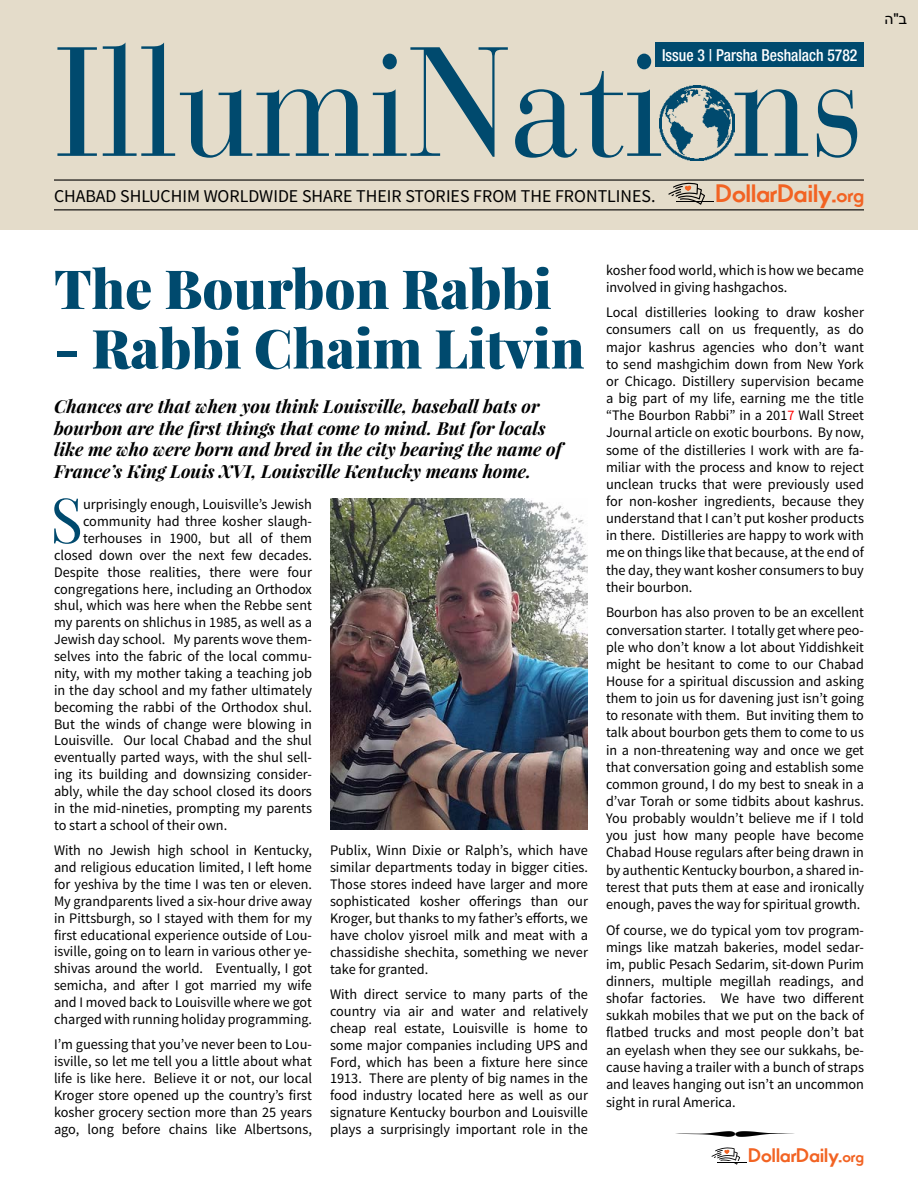
<style>
.page{position:relative;width:918px;height:1188px;background:#fff}
.page>*{position:absolute;margin:0;border:0;box-sizing:border-box;transform-origin:0 0}
.t1{font:154.2px "Bauer Bodoni Std";color:#004a6e;scale:.9 1}
.Body{font:62.25px "Playfair Display";color:#004a6e}
.t2{font:900 54px "Playfair Display";color:#004a6e}
.t3{font:700 24px "Movement";letter-spacing:-.005em;color:#f26323}
.t4{font:700 18.6px "Movement";letter-spacing:-.005em;color:#f26323}
.Intro{font:italic 700 18px/21.6px "Playfair Display";color:#000}
.t5{font:18px "Source Sans Pro";color:#000}
.t6{font:500 condensed 16.5px "Helvetica Neue LT Std";color:#fff;scale:.95 1}
.t7{font:15px "Arial";color:#000}
.Body-2{font:14.55px/17.1px "Source Sans Pro";color:#000;text-align:justify}
.s1{color:#e4dcca}
.s2{font-size:19.05px}
.s3{color:#f00}
.s4{font-size:14.85px}
</style>
<div class="page">
<div style="left:0;top:0;width:918px;height:230px;background:#e4dcca"></div>
<hr style="left:54px;top:179px;width:810px;height:2px;background:#000">
<hr style="left:54px;top:209px;width:810px;height:1px;background:#000">
<div style="left:656px;top:43px;width:208px;height:24px;background:#004a6e"></div>
<svg style="left:668px;top:183px;width:37px;height:22px"></svg>
<hr style="left:676px;top:201px;width:37px;height:1px;background:#000">
<img style="left:660px;top:85px;width:75px;height:76px">
<svg style="left:712px;top:1147px;width:28px;height:18px"></svg>
<hr style="left:717px;top:1161px;width:30px;height:1px;background:#fff">
<hr style="left:717px;top:1162px;width:30px;height:1px;background:#000">
<img style="left:330px;top:498px;width:258px;height:332px">
<p class="t1" style="left:54px;top:11px;width:902px">IllumiNati<span class="s1">o</span>ns</p>
<p class="t5" style="left:54px;top:185px;width:603px">CHABAD SHLUCHIM WORLDWIDE SHARE THEIR STORIES FROM THE FRONTLINES.</p>
<p class="t6" style="left:662px;top:45px;width:207px">Issue 3 | Parsha Beshalach 5782</p>
<p class="t3" style="left:716px;top:178px;width:150px">DollarDaily.<span class="s2">org</span></p>
<p class="t7" style="left:884px;top:9px;width:24px">ה ב"</p>
<p class="t2" style="left:54px;top:254px;width:499px">The Bourbon Rabbi</p>
<p class="t2" style="left:54px;top:314px;width:532px">- Rabbi Chaim Litvin</p>
<p class="Intro" style="left:54px;top:395px;width:509px">Chances are that when you think Louisville, baseball bats or bourbon are the first things that come to mind. But for locals like me who were born and bred in the city bearing the name of France’s King Louis XVI, Louisville Kentucky means home.</p>
<p class="Body" style="left:50px;top:481px;width:34px">S</p>
<p class="Body-2" style="left:83px;top:496px;width:230px">urprisingly enough, Louisville’s Jewish</p>
<p class="Body-2" style="left:83px;top:513px;width:230px">community had three kosher slaugh-</p>
<p class="Body-2" style="left:83px;top:530px;width:230px">terhouses in 1900, but all of them</p>
<p class="Body-2" style="left:54px;top:547px;width:260px">closed down over the next few decades.</p>
<p class="Body-2" style="left:54px;top:564px;width:259px">Despite those realities, there were four</p>
<p class="Body-2" style="left:54px;top:580px;width:260px">congregations here, including an Orthodox</p>
<p class="Body-2" style="left:54px;top:597px;width:259px">shul, which was here when the Rebbe sent</p>
<p class="Body-2" style="left:54px;top:614px;width:260px">my parents on shlichus in 1985, as well as a</p>
<p class="Body-2" style="left:54px;top:631px;width:260px">Jewish day school. My parents wove them-</p>
<p class="Body-2" style="left:54px;top:648px;width:260px">selves into the fabric of the local commu-</p>
<p class="Body-2" style="left:54px;top:665px;width:260px">nity, with my mother taking a teaching job</p>
<p class="Body-2" style="left:54px;top:682px;width:260px">in the day school and my father ultimately</p>
<p class="Body-2" style="left:54px;top:699px;width:260px">becoming the rabbi of the Orthodox shul.</p>
<p class="Body-2" style="left:54px;top:715px;width:259px">But the winds of change were blowing in</p>
<p class="Body-2" style="left:54px;top:732px;width:259px">Louisville. Our local Chabad and the shul</p>
<p class="Body-2" style="left:54px;top:749px;width:260px">eventually parted ways, with the shul sell-</p>
<p class="Body-2" style="left:54px;top:766px;width:260px">ing its building and downsizing consider-</p>
<p class="Body-2" style="left:54px;top:783px;width:259px">ably, while the day school closed its doors</p>
<p class="Body-2" style="left:54px;top:800px;width:259px">in the mid-nineties, prompting my parents</p>
<p class="Body-2" style="left:54px;top:817px;width:175px">to start a school of their own.</p>
<p class="Body-2" style="left:54px;top:842px;width:260px">With no Jewish high school in Kentucky, and religious education limited, I left home for yeshiva by the time I was ten or eleven.<br>My grandparents lived a six-hour drive away in Pittsburgh, so I stayed with them for my first educational experience outside of Lou&shy;isville, going on to learn in various other ye&shy;shivas around the world. Eventually, I got semicha, and after I got married my wife and I moved back to Louisville where we got charged with running holiday programming.</p>
<p class="Body-2" style="left:54px;top:1036px;width:260px">I’m guessing that you’ve never been to Lou&shy;isville, so let me tell you a little about what life is like here. Believe it or not, our local Kroger store opened up the country’s first kosher grocery section more than 25 years ago, long before chains like Albertsons,</p>
<p class="Body-2" style="left:330px;top:843px;width:260px">Publix, Winn Dixie or Ralph’s, which have similar departments today in bigger cities.<br>Those stores indeed have larger and more sophisticated kosher offerings than our Kroger, but thanks to my father’s efforts, we have cholov yisroel milk and meat with a chassidishe shechita, something we never take for granted.</p>
<p class="Body-2" style="left:330px;top:986px;width:260px">With direct service to many parts of the country via air and water and relatively cheap real estate, Louisville is home to some major companies including UPS and Ford, which has been a fixture here since 1913. There are plenty of big names in the food industry located here as well as our signature Kentucky bourbon and Louisville plays a surprisingly important role in the</p>
<p class="Body-2" style="left:606px;top:261px;width:260px">kosher food world, which is how we became involved in giving hashgachos.</p>
<p class="Body-2" style="left:606px;top:304px;width:260px">Local distilleries looking to draw kosher consumers call on us frequently, as do major kashrus agencies who don’t want to send mashgichim down from New York or Chicago. Distillery supervision became a big part of my life, earning me the title “The Bourbon Rabbi” in a 201<span class="s3">7</span> Wall Street Journal article on exotic bourbons. By now, some of the distilleries I work with are fa&shy;miliar with the process and know to reject unclean trucks that were previously used for non-kosher ingredients, because they understand that I can’t put kosher products in there. Distilleries are happy to work with me on things like that because, at the end of the day, they want kosher consumers to buy their bourbon.</p>
<p class="Body-2" style="left:606px;top:604px;width:260px">Bourbon has also proven to be an excellent conversation starter. I totally get where peo&shy;ple who don’t know a lot about Yiddishkeit might be hesitant to come to our Chabad House for a spiritual discussion and asking them to join us for davening just isn’t going to resonate with them. But inviting them to talk about bourbon gets them to come to us in a non-threatening way and once we get that conversation going and establish some common ground, I do my best to sneak in a d’var Torah or some tidbits about kashrus.<br>You probably wouldn’t believe me if I told you just how many people have become Chabad House regulars after being drawn in by authentic Kentucky bourbon, a shared in&shy;terest that puts them at ease and ironically enough, paves the way for spiritual growth.</p>
<p class="Body-2" style="left:606px;top:921px;width:260px">Of course, we do typical yom tov program&shy;mings like matzah bakeries, model sedar&shy;im, public Pesach Sedarim, sit-down Purim dinners, multiple megillah readings, and shofar factories. We have two different sukkah mobiles that we put on the back of flatbed trucks and most people don’t bat an eyelash when they see our sukkahs, be&shy;cause having a trailer with a bunch of straps and leaves hanging out isn’t an uncommon sight in rural America.</p>
<p class="t4" style="left:749px;top:1144px;width:117px">DollarDaily.<span class="s4">org</span></p>
</div>
